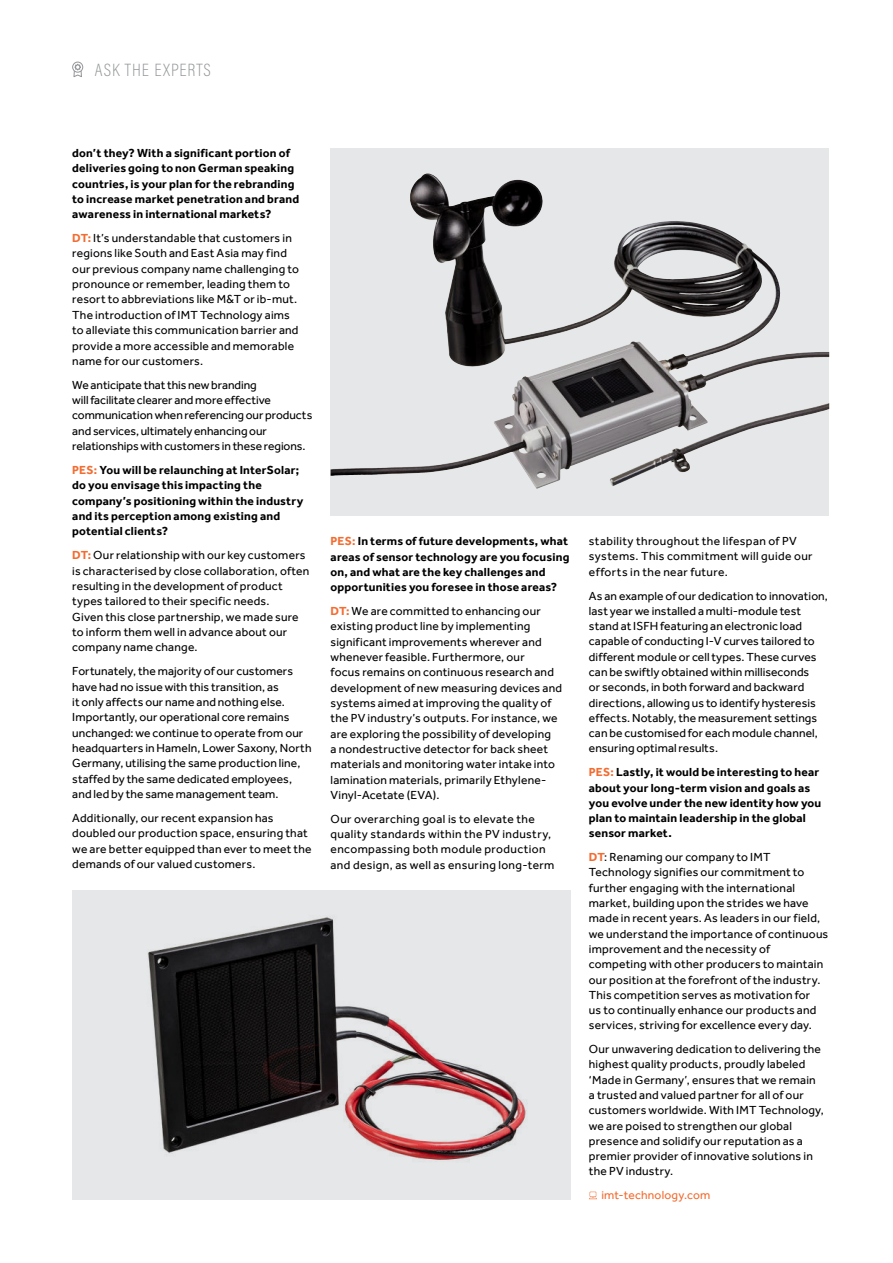
<style>
.page{position:relative;width:893px;height:1263px;background:#fff}
.page>*{position:absolute;margin:0;border:0;box-sizing:border-box;transform-origin:0 0}
.t1{font:200 18px "Acumin Pro Cond";letter-spacing:.055em;color:#939598}
.t2{font:12px/15.3px "Effra";letter-spacing:.015em;color:#000}
.t3{font:700 12px/15.3px "Effra";letter-spacing:.015em;color:#000}
.t4{font:12px/15.3px "Effra";letter-spacing:-.005em;color:#000}
.t5{font:12px "Effra";letter-spacing:.015em;color:#f36c31}
.s1{font-weight:700;color:#f36c31}
.s2{color:#f36c31}
</style>
<div class="page">
<svg style="left:331px;top:149px;width:498px;height:367px;background:#cacbcc"></svg>
<svg style="left:589px;top:1192px;width:8px;height:7px"></svg>
<img style="left:410px;top:173px;width:234px;height:194px">
<img style="left:72px;top:890px;width:499px;height:310px">
<div style="left:72px;top:62px;width:11px;height:11px;border:1px solid #939598;border-radius:50%"></div>
<svg style="left:73px;top:63px;width:9px;height:14px"></svg>
<h1 class="t1" style="left:95px;top:59px;width:118px">ASK THE EXPERTS</h1>
<p class="t3" style="left:72px;top:146px;width:228px">don’t they? With a significant portion of deliveries going to non German speaking countries, is your plan for the rebranding to increase market penetration and brand awareness in international markets?</p>
<p class="t2" style="left:72px;top:231px;width:228px"><span class="s1">DT:</span> It’s understandable that customers in regions like South and East Asia may find our previous company name challenging to pronounce or remember, leading them to resort to abbreviations like M&amp;T or ib-mut.<br>The introduction of IMT Technology aims to alleviate this communication barrier and provide a more accessible and memorable name for our customers.</p>
<p class="t4" style="left:72px;top:378px;width:242px">We anticipate that this new branding<br>will facilitate clearer and more effective communication when referencing our products and services, ultimately enhancing our relationships with customers in these regions.</p>
<p class="t3" style="left:72px;top:463px;width:233px"><span class="s2">PES:</span> You will be relaunching at InterSolar; do you envisage this impacting the company’s positioning within the industry and its perception among existing and potential clients?</p>
<p class="t2" style="left:72px;top:548px;width:239px"><span class="s1">DT:</span> Our relationship with our key customers is characterised by close collaboration, often resulting in the development of product types tailored to their specific needs.<br>Given this close partnership, we made sure to inform them well in advance about our company name change.</p>
<p class="t2" style="left:72px;top:664px;width:241px">Fortunately, the majority of our customers have had no issue with this transition, as<br>it only affects our name and nothing else.<br>Importantly, our operational core remains unchanged: we continue to operate from our headquarters in Hameln, Lower Saxony, North Germany, utilising the same production line, staffed by the same dedicated employees, and led by the same management team.</p>
<p class="t2" style="left:72px;top:811px;width:241px">Additionally, our recent expansion has doubled our production space, ensuring that we are better equipped than ever to meet the demands of our valued customers.</p>
<p class="t3" style="left:331px;top:534px;width:240px"><span class="s2">PES:</span> In terms of future developments, what areas of sensor technology are you focusing on, and what are the key challenges and opportunities you foresee in those areas?</p>
<p class="t2" style="left:331px;top:604px;width:233px"><span class="s1">DT:</span> We are committed to enhancing our existing product line by implementing significant improvements wherever and whenever feasible. Furthermore, our<br>focus remains on continuous research and development of new measuring devices and systems aimed at improving the quality of the PV industry’s outputs. For instance, we are exploring the possibility of developing<br>a nondestructive detector for back sheet materials and monitoring water intake into lamination materials, primarily Ethylene-Vinyl-Acetate (EVA).</p>
<p class="t2" style="left:331px;top:812px;width:225px">Our overarching goal is to elevate the quality standards within the PV industry, encompassing both module production and design, as well as ensuring long-term</p>
<p class="t2" style="left:589px;top:534px;width:225px">stability throughout the lifespan of PV systems. This commitment will guide our efforts in the near future.</p>
<p class="t2" style="left:589px;top:589px;width:241px">As an example of our dedication to innovation, last year we installed a multi-module test stand at ISFH featuring an electronic load capable of conducting I-V curves tailored to different module or cell types. These curves can be swiftly obtained within milliseconds<br>or seconds, in both forward and backward directions, allowing us to identify hysteresis effects. Notably, the measurement settings can be customised for each module channel, ensuring optimal results.</p>
<p class="t3" style="left:589px;top:765px;width:234px"><span class="s2">PES:</span> Lastly, it would be interesting to hear about your long-term vision and goals as you evolve under the new identity how you plan to maintain leadership in the global sensor market.</p>
<p class="t2" style="left:589px;top:850px;width:241px"><span class="s1">DT</span>: Renaming our company to IMT Technology signifies our commitment to further engaging with the international market, building upon the strides we have made in recent years. As leaders in our field, we understand the importance of continuous improvement and the necessity of competing with other producers to maintain our position at the forefront of the industry.<br>This competition serves as motivation for<br>us to continually enhance our products and services, striving for excellence every day.</p>
<p class="t2" style="left:589px;top:1042px;width:237px">Our unwavering dedication to delivering the highest quality products, proudly labeled ‘Made in Germany’, ensures that we remain a trusted and valued partner for all of our customers worldwide. With IMT Technology, we are poised to strengthen our global presence and solidify our reputation as a premier provider of innovative solutions in the PV industry.</p>
<p class="t5" style="left:601px;top:1190px;width:111px">imt-technology.com</p>
</div>
